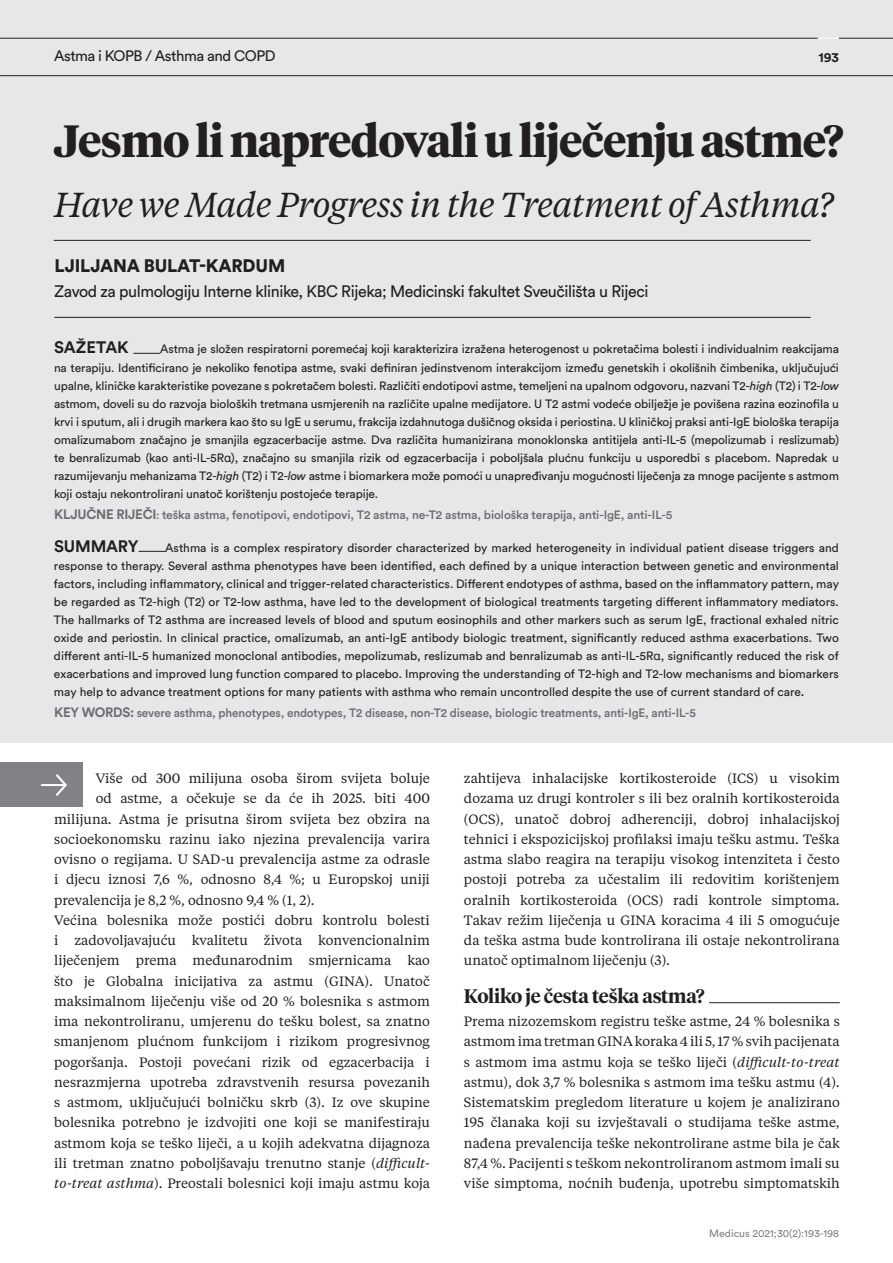
<style>
.page{position:relative;width:893px;height:1263px;background:#fff}
.page>*{position:absolute;margin:0;border:0;box-sizing:border-box;transform-origin:0 0}
.t1{font:700 45px "Tiempos Headline";letter-spacing:-.02em;color:#231f20}
.t2{font:italic 34.5px "Tiempos Headline";letter-spacing:-.02em;color:#231f20}
.t3{font:600 19.5px "Tiempos Headline";letter-spacing:-.01em;color:#231f20}
.t4{font:900 18px "Circular Pro";letter-spacing:-.01em;color:#231f20}
.t5{font:16.5px "Circular Pro";letter-spacing:-.025em;color:#231f20}
.t6{font:700 16.5px "Circular Pro";letter-spacing:-.01em;color:#231f20}
.t7{font:15px "Circular Pro";letter-spacing:-.03em;color:#231f20}
.t8{font:13.5px/20.2px "Tiempos Headline";color:#231f20;text-align:justify}
.t9{font:700 13.5px "Circular Pro";color:#231f20}
.t10{font:12px/18px "Circular Pro";letter-spacing:-.01em;color:#231f20;text-align:justify}
.t11{font:500 12px "Circular Pro";letter-spacing:-.01em;color:#6c6d70}
.t12{font:10.5px "Circular Pro";color:#808285}
.s1{font-style:italic}
.s2{font-family:"Helvetica"}
.s3{font-weight:700;font-size:13.5px}
.s4{font-family:"Tiempos Headline";font-weight:400}
.s5{font-weight:500}
</style>
<div class="page">
<div style="left:0;top:0;width:893px;height:742px;background:#e6e7e9"></div>
<hr style="left:0;top:75px;width:893px;height:1px;background:#231f20">
<hr style="left:0;top:38px;width:818px;height:1px;background:#231f20">
<hr style="left:839px;top:38px;width:54px;height:1px;background:#231f20">
<svg style="left:819px;top:38px;width:20px;height:1px"></svg>
<hr style="left:54px;top:240px;width:757px;height:1px;background:#231f20">
<hr style="left:54px;top:317px;width:757px;height:1px;background:#231f20">
<svg style="left:133px;top:353px;width:27px;height:1px"></svg>
<svg style="left:139px;top:551px;width:27px;height:1px"></svg>
<hr style="left:464px;top:1002px;width:376px;height:1px;background:#231f20">
<hr style="left:464px;top:1001px;width:245px;height:3px;background:#fff">
<div style="left:0;top:763px;width:83px;height:44px;background:#808285"></div>
<p class="t7" style="left:54px;top:46px;width:223px">Astma i KOPB / Asthma and COPD</p>
<p class="t9" style="left:818px;top:47px;width:22px">193</p>
<h1 class="t1" style="left:54px;top:110px;width:791px">Jesmo li napredovali u liječenju astme?</h1>
<h2 class="t2" style="left:54px;top:181px;width:781px">Have we Made Progress in the Treatment of Asthma?</h2>
<h3 class="t4" style="left:54px;top:253px;width:232px">LJILJANA BULAT-KARDUM</h3>
<h3 class="t5" style="left:54px;top:280px;width:596px">Zavod za pulmologiju Interne klinike, KBC Rijeka; Medicinski fakultet Sveučilišta u Rijeci</h3>
<h3 class="t6" style="left:54px;top:336px;width:76px">SAŽETAK</h3>
<p class="t10" style="left:54px;top:340px;width:786px;text-indent:106px">Astma je složen respiratorni poremećaj koji karakterizira izražena heterogenost u pokretačima bolesti i individualnim reakcijama na terapiju. Identificirano je nekoliko fenotipa astme, svaki definiran jedinstvenom interakcijom između genetskih i okolišnih čimbenika, uključujući upalne, kliničke karakteristike povezane s pokretačem bolesti. Različiti endotipovi astme, temeljeni na upalnom odgovoru, nazvani T2-<span class="s1">high</span> (T2) i T2-<span class="s1">low </span>astmom, doveli su do razvoja bioloških tretmana usmjerenih na različite upalne medijatore. U T2 astmi vodeće obilježje je povišena razina eozinofila u krvi i sputum, ali i drugih markera kao što su IgE u serumu, frakcija izdahnutoga dušičnog oksida i periostina. U kliničkoj praksi anti-IgE biološka terapija omalizumabom značajno je smanjila egzacerbacije astme. Dva različita humanizirana monoklonska antitijela anti-IL-5 (mepolizumab i reslizumab) te benralizumab (kao anti-IL-5R<span class="s2">α</span>), značajno su smanjila rizik od egzacerbacija i poboljšala plućnu funkciju u usporedbi s placebom. Napredak u razumijevanju mehanizama T2-<span class="s1">high</span> (T2) i T2-<span class="s1">low</span> astme i biomarkera može pomoći u unapređivanju mogućnosti liječenja za mnoge pacijente s astmom koji ostaju nekontrolirani unatoč korištenju postojeće terapije.</p>
<p class="t11" style="left:54px;top:506px;width:620px"><span class="s3">KLJUČNE RIJEČI</span><span class="s4">:</span> teška astma, fenotipovi, endotipovi, T2 astma, ne-T2 astma, biološka terapija, anti-IgE, anti-IL-5</p>
<h3 class="t6" style="left:54px;top:534px;width:86px">SUMMARY</h3>
<p class="t10" style="left:54px;top:538px;width:786px;text-indent:111px">Asthma is a complex respiratory disorder characterized by marked heterogeneity in individual patient disease triggers and response to therapy. Several asthma phenotypes have been identified, each defined by a unique interaction between genetic and environmental factors, including inflammatory, clinical and trigger-related characteristics. Different endotypes of asthma, based on the inflammatory pattern, may be regarded as T2-high (T2) or T2-low asthma, have led to the development of biological treatments targeting different inflammatory mediators.<br>The hallmarks of T2 asthma are increased levels of blood and sputum eosinophils and other markers such as serum IgE, fractional exhaled nitric oxide and periostin. In clinical practice, omalizumab, an anti-IgE antibody biologic treatment, significantly reduced asthma exacerbations. Two different anti-IL-5 humanized monoclonal antibodies, mepolizumab, reslizumab and benralizumab as anti-IL-5R<span class="s2">α</span>, significantly reduced the risk of exacerbations and improved lung function compared to placebo. Improving the understanding of T2-high and T2-low mechanisms and biomarkers may help to advance treatment options for many patients with asthma who remain uncontrolled despite the use of current standard of care<span class="s5">.</span></p>
<p class="t11" style="left:54px;top:704px;width:643px"><span class="s3">KEY WORDS:</span> severe asthma, phenotypes, endotypes, T2 disease, non-T2 disease, biologic treatments, anti-IgE, anti-IL-5</p>
<p class="t8" style="left:96px;top:768px;width:336px">Više od 300 milijuna osoba širom svijeta boluje</p>
<p class="t8" style="left:96px;top:788px;width:336px">od astme, a očekuje se da će ih 2025. biti 400</p>
<p class="t8" style="left:54px;top:808px;width:377px">milijuna. Astma je prisutna širom svijeta bez obzira na</p>
<p class="t8" style="left:54px;top:828px;width:377px">socioekonomsku razinu iako njezina prevalencija varira</p>
<p class="t8" style="left:54px;top:849px;width:377px">ovisno o regijama. U SAD-u prevalencija astme za odrasle</p>
<p class="t8" style="left:54px;top:869px;width:377px">i djecu iznosi 7,6 %, odnosno 8,4 %; u Europskoj uniji</p>
<p class="t8" style="left:54px;top:889px;width:262px">prevalencija je 8,2 %, odnosno 9,4 % (1, 2).</p>
<p class="t8" style="left:54px;top:909px;width:377px">Većina bolesnika može postići dobru kontrolu bolesti</p>
<p class="t8" style="left:54px;top:930px;width:377px">i zadovoljavajuću kvalitetu života konvencionalnim</p>
<p class="t8" style="left:54px;top:950px;width:377px">liječenjem prema međunarodnim smjernicama kao</p>
<p class="t8" style="left:54px;top:970px;width:377px">što je Globalna inicijativa za astmu (GINA). Unatoč</p>
<p class="t8" style="left:54px;top:990px;width:377px">maksimalnom liječenju više od 20 % bolesnika s astmom</p>
<p class="t8" style="left:54px;top:1011px;width:377px">ima nekontroliranu, umjerenu do tešku bolest, sa znatno</p>
<p class="t8" style="left:54px;top:1031px;width:377px">smanjenom plućnom funkcijom i rizikom progresivnog</p>
<p class="t8" style="left:54px;top:1051px;width:377px">pogoršanja. Postoji povećani rizik od egzacerbacija i</p>
<p class="t8" style="left:54px;top:1071px;width:377px">nesrazmjerna upotreba zdravstvenih resursa povezanih</p>
<p class="t8" style="left:54px;top:1092px;width:377px">s astmom, uključujući bolničku skrb (3). Iz ove skupine</p>
<p class="t8" style="left:54px;top:1112px;width:377px">bolesnika potrebno je izdvojiti one koji se manifestiraju</p>
<p class="t8" style="left:54px;top:1132px;width:377px">astmom koja se teško liječi, a u kojih adekvatna dijagnoza</p>
<p class="t8" style="left:54px;top:1152px;width:377px">ili tretman znatno poboljšavaju trenutno stanje (<span class="s1">difficult-</span></p>
<p class="t8" style="left:54px;top:1173px;width:377px"><span class="s1">to-treat asthma</span>). Preostali bolesnici koji imaju astmu koja</p>
<p class="t8" style="left:464px;top:768px;width:377px">zahtijeva inhalacijske kortikosteroide (ICS) u visokim dozama uz drugi kontroler s ili bez oralnih kortikosteroida (OCS), unatoč dobroj adherenciji, dobroj inhalacijskoj tehnici i ekspozicijskoj profilaksi imaju tešku astmu. Teška astma slabo reagira na terapiju visokog intenziteta i često postoji potreba za učestalim ili redovitim korištenjem oralnih kortikosteroida (OCS) radi kontrole simptoma.<br>Takav režim liječenja u GINA koracima 4 ili 5 omogućuje da teška astma bude kontrolirana ili ostaje nekontrolirana unatoč optimalnom liječenju (3).</p>
<h3 class="t3" style="left:464px;top:982px;width:242px">Koliko je česta teška astma?</h3>
<p class="t8" style="left:464px;top:1011px;width:377px">Prema nizozemskom registru teške astme, 24 % bolesnika s astmom ima tretman GINA koraka 4 ili 5, 17 % svih pacijenata s astmom ima astmu koja se teško liječi (<span class="s1">difficult-to-treat </span>astmu), dok 3,7 % bolesnika s astmom ima tešku astmu (4).<br>Sistematskim pregledom literature u kojem je analizirano 195 članaka koji su izvještavali o studijama teške astme, nađena prevalencija teške nekontrolirane astme bila je čak 87,4 %. Pacijenti s teškom nekontroliranom astmom imali su više simptoma, noćnih buđenja, upotrebu simptomatskih</p>
<p class="t12" style="left:709px;top:1227px;width:131px">Medicus 2021;30(2):193-198</p>
</div>
